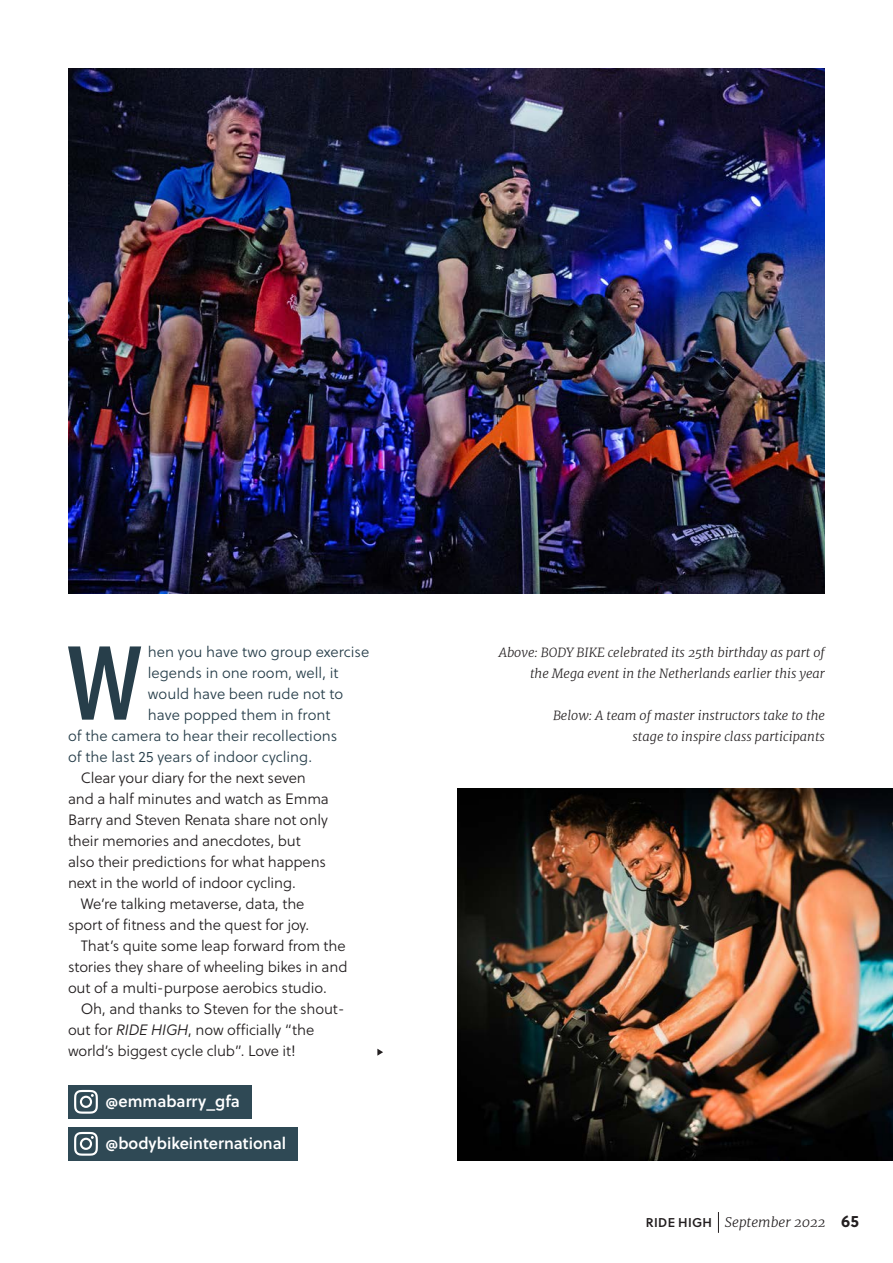
<style>
.page{position:relative;width:893px;height:1263px;background:#fff}
.page>*{position:absolute;margin:0;border:0;box-sizing:border-box;transform-origin:0 0}
.t1{font:600 107.85px "Acumin Pro Cond";color:#273e4a}
.t2{font:16.35px "Soleil Sb";color:#fff}
.t3{font:15px "Soleil Lt";letter-spacing:-.01em;color:#231f20}
.t4{font:15px "Soleil Lt";color:#273e4a}
.t5{font:italic 300 13.5px "Merriweather";color:#231f20}
.t6{font:italic 300 12.75px/21px "Merriweather";color:#231f20;text-align:right}
.s1{font-style:italic}
.s2{font-family:"Soleil Sb";font-weight:400;font-style:normal;font-size:12.75px}
.s3{font-family:"Soleil";font-weight:700;font-style:normal;font-size:16.5px}
</style>
<div class="page">
<svg style="left:718px;top:1212px;width:1px;height:21px"></svg>
<img style="left:68px;top:68px;width:757px;height:526px">
<div style="left:68px;top:1127px;width:229px;height:34px;background:#2f4955"></div>
<svg style="left:74px;top:1132px;width:24px;height:24px"></svg>
<div style="left:68px;top:1085px;width:184px;height:34px;background:#2f4955"></div>
<svg style="left:74px;top:1090px;width:24px;height:24px"></svg>
<img style="left:457px;top:789px;width:436px;height:372px">
<svg style="left:377px;top:1049px;width:6px;height:7px"></svg>
<p class="t4" style="left:148px;top:641px;width:223px">hen you have two group exercise</p>
<p class="t4" style="left:148px;top:662px;width:192px">legends in one room, well, it</p>
<p class="t4" style="left:148px;top:683px;width:197px">would have been rude not to</p>
<p class="t4" style="left:148px;top:704px;width:184px">have popped them in front</p>
<p class="t4" style="left:68px;top:725px;width:271px">of the camera to hear their recollections</p>
<p class="t4" style="left:68px;top:746px;width:246px">of the last 25 years of indoor cycling.</p>
<p class="t3" style="left:81px;top:767px;width:227px">Clear your diary for the next seven</p>
<p class="t3" style="left:68px;top:788px;width:262px">and a half minutes and watch as Emma</p>
<p class="t3" style="left:68px;top:809px;width:261px">Barry and Steven Renata share not only</p>
<p class="t3" style="left:68px;top:830px;width:234px">their memories and anecdotes, but</p>
<p class="t3" style="left:68px;top:851px;width:260px">also their predictions for what happens</p>
<p class="t3" style="left:68px;top:872px;width:229px">next in the world of indoor cycling.</p>
<p class="t3" style="left:81px;top:893px;width:225px">We’re talking metaverse, data, the</p>
<p class="t3" style="left:68px;top:914px;width:243px">sport of fitness and the quest for joy.</p>
<p class="t3" style="left:81px;top:935px;width:266px">That’s quite some leap forward from the</p>
<p class="t3" style="left:68px;top:956px;width:281px">stories they share of wheeling bikes in and</p>
<p class="t3" style="left:68px;top:977px;width:260px">out of a multi-purpose aerobics studio.</p>
<p class="t3" style="left:81px;top:998px;width:266px">Oh, and thanks to Steven for the shout-</p>
<p class="t3" style="left:68px;top:1019px;width:248px">out for <span class="s1">RIDE HIGH</span>, now officially “the</p>
<p class="t3" style="left:68px;top:1040px;width:229px">world’s biggest cycle club”. Love it!</p>
<h1 class="t1" style="left:67px;top:612px;width:77px">W</h1>
<p class="t2" style="left:106px;top:1089px;width:136px">@emmabarry_gfa</p>
<p class="t2" style="left:106px;top:1131px;width:182px">@bodybikeinternational</p>
<p class="t6" style="left:499px;top:642px;width:328px">Above: BODY BIKE celebrated its 25th birthday as part of the Mega event in the Netherlands earlier this year</p>
<p class="t6" style="left:553px;top:705px;width:273px">Below: A team of master instructors take to the</p>
<p class="t6" style="left:633px;top:726px;width:194px">stage to inspire class participants</p>
<p class="t5" style="left:646px;top:1213px;width:214px"><span class="s2">RIDE HIGH</span> September 2022 <span class="s3">65</span></p>
</div>
